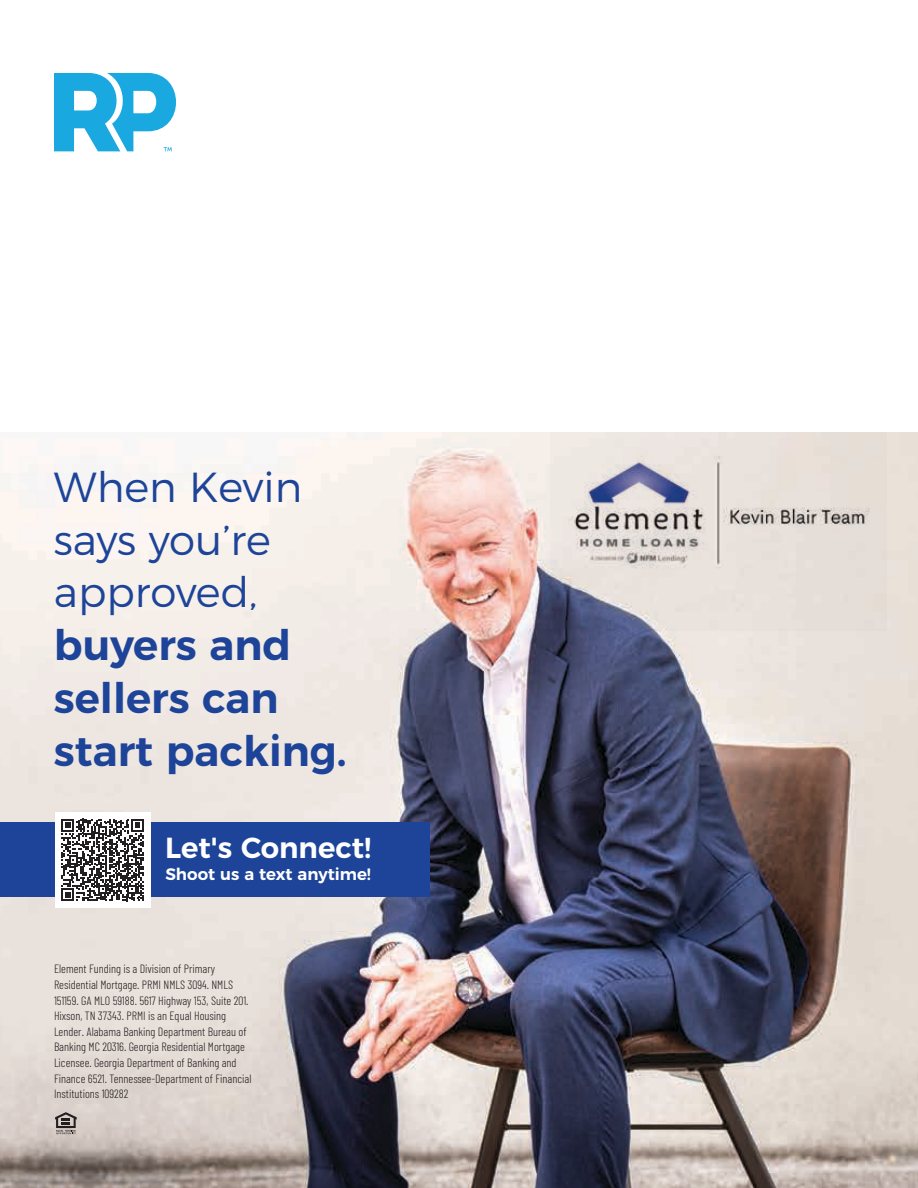
<style>
.page{position:relative;width:918px;height:1188px;background:#fff}
.page>*{position:absolute;margin:0;border:0;box-sizing:border-box;transform-origin:0 0}
.t1{font:600 42px/52.8px "Montserrat";color:#1d4498}
.t2{font:300 42px/52.8px "Montserrat";color:#1d4498}
.t3{font:600 29.1px "Montserrat";color:#fff}
.t4{font:600 16.65px "Montserrat";color:#fff}
.t5{font:300 12px/15.6px "Barlow Condensed";color:#231f20}
</style>
<div class="page">
<svg style="left:54px;top:73px;width:122px;height:78px"></svg>
<img style="left:0;top:432px;width:918px;height:756px">
<svg style="left:55px;top:1112px;width:22px;height:22px"></svg>
<div style="left:0;top:823px;width:430px;height:74px;background:#1d4498"></div>
<div style="left:55px;top:812px;width:96px;height:96px;background:#fff"></div>
<svg style="left:62px;top:819px;width:82px;height:82px"></svg>
<img style="left:551px;top:432px;width:335px;height:199px">
<h1 class="t2" style="left:54px;top:457px;width:250px">When Kevin says you’re approved,</h1>
<h1 class="t1" style="left:54px;top:616px;width:294px">buyers and sellers can start packing.</h1>
<h2 class="t3" style="left:165px;top:824px;width:207px">Let's Connect!</h2>
<h3 class="t4" style="left:165px;top:860px;width:207px">Shoot us a text anytime!</h3>
<p class="t5" style="left:54px;top:961px;width:199px">Element Funding is a Division of Primary Residential Mortgage. PRMI NMLS 3094. NMLS 151159. GA MLO 59188. 5617 Highway 153, Suite 201.<br>Hixson, TN 37343. PRMI is an Equal Housing Lender. Alabama Banking Department Bureau of Banking MC 20316. Georgia Residential Mortgage Licensee. Georgia Department of Banking and Finance 6521. Tennessee-Department of Financial Institutions 109282</p>
</div>
